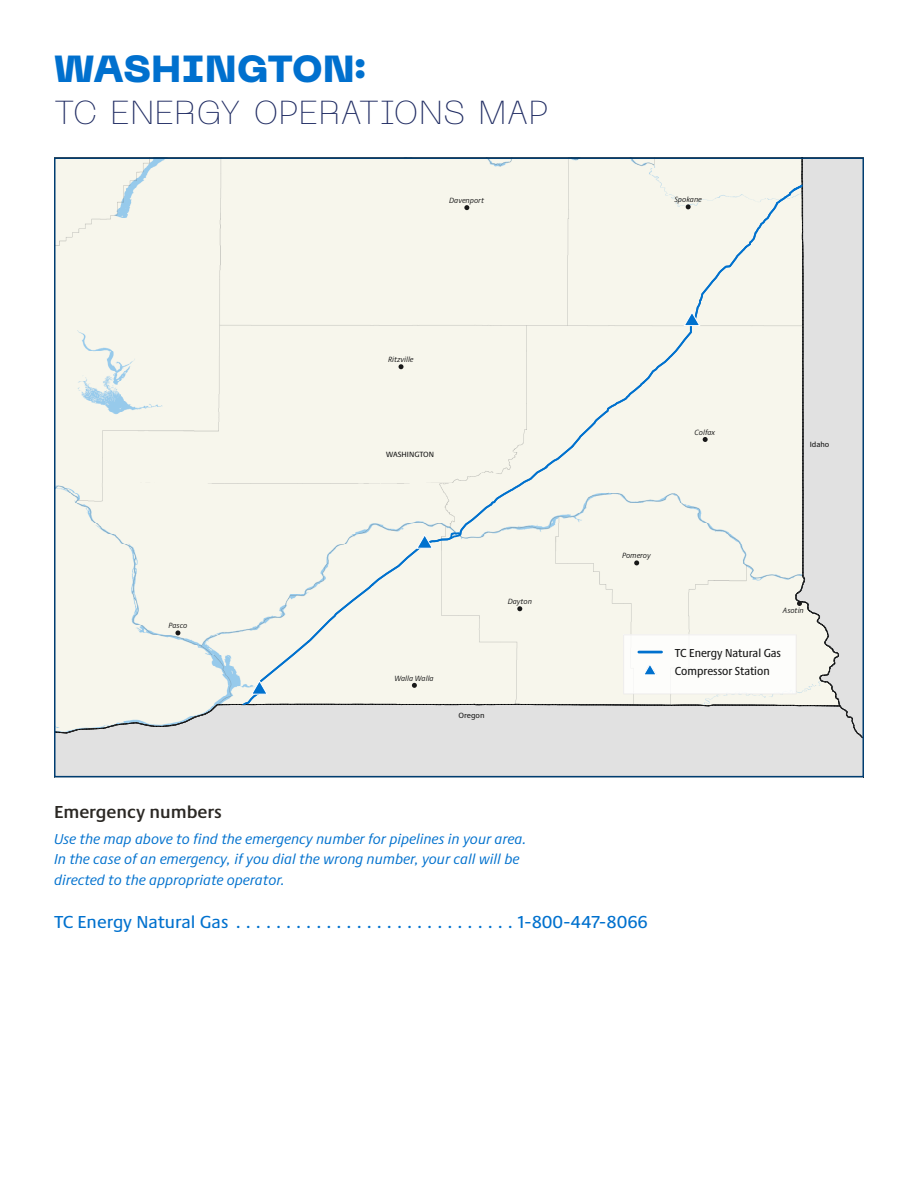
<style>
.page{position:relative;width:918px;height:1188px;background:#fff}
.page>*{position:absolute;margin:0;border:0;box-sizing:border-box;transform-origin:0 0}
.Main_TITLES{font:800 37.5px "PP Neue Machina";letter-spacing:.02em;color:#0070ce}
.page_2_map_title{font:100 33px "PP Neue Machina";letter-spacing:.015em;color:#1f2b62}
.t1{font:500 18px "Praxis Next";color:#0071ce}
.Highlighted{font:600 18px "Praxis Next";color:#2b2824}
.t2{font:italic 15px/19.5px "Praxis Next";color:#0071ce}
.t3{font:500 condensed 12px/18.9px "Praxis Next";color:#181818}
.t4{font:italic 7.8px "Praxis Next";color:#181818}
.t5{font:500 7.8px "Praxis Next";color:#181818}
</style>
<div class="page">
<div style="left:57px;top:761px;width:804px;height:13px;background:#e1e1e1"></div>
<svg style="left:54px;top:158px;width:810px;height:603px;background:#efefe8"></svg>
<p class="Main_TITLES" style="left:54px;top:44px;width:315px">WASHINGTON:</p>
<p class="page_2_map_title" style="left:54px;top:92px;width:496px">TC ENERGY OPERATIONS MAP</p>
<p class="t4" style="left:169px;top:620px;width:20px">Pasco</p>
<p class="t4" style="left:449px;top:195px;width:36px">Davenport</p>
<p class="t4" style="left:674px;top:194px;width:29px">Spokane</p>
<p class="t4" style="left:388px;top:354px;width:27px">Ritzville</p>
<p class="t5" style="left:386px;top:448px;width:50px">WASHINGTON</p>
<p class="t4" style="left:508px;top:596px;width:26px">Dayton</p>
<p class="t4" style="left:395px;top:673px;width:41px">Walla Walla</p>
<p class="t5" style="left:459px;top:710px;width:28px">Oregon</p>
<p class="t4" style="left:695px;top:427px;width:22px">Colfax</p>
<p class="t5" style="left:810px;top:438px;width:21px">Idaho</p>
<p class="t4" style="left:622px;top:550px;width:30px">Pomeroy</p>
<p class="t4" style="left:783px;top:605px;width:22px">Asotin</p>
<p class="t3" style="left:675px;top:643px;width:108px">TC Energy Natural Gas<br>Compressor Station</p>
<p class="Highlighted" style="left:54px;top:798px;width:169px">Emergency numbers</p>
<p class="t2" style="left:54px;top:829px;width:474px">Use the map above to find the emergency number for pipelines in your area.<br>In the case of an emergency, if you dial the wrong number, your call will be</p>
<p class="t2" style="left:54px;top:870px;width:232px">directed to the appropriate operator.</p>
<p class="t1" style="left:54px;top:909px;width:595px">TC Energy Natural Gas . . . . . . . . . . . . . . . . . . . . . . . . . . . 1-800-447-8066</p>
</div>
